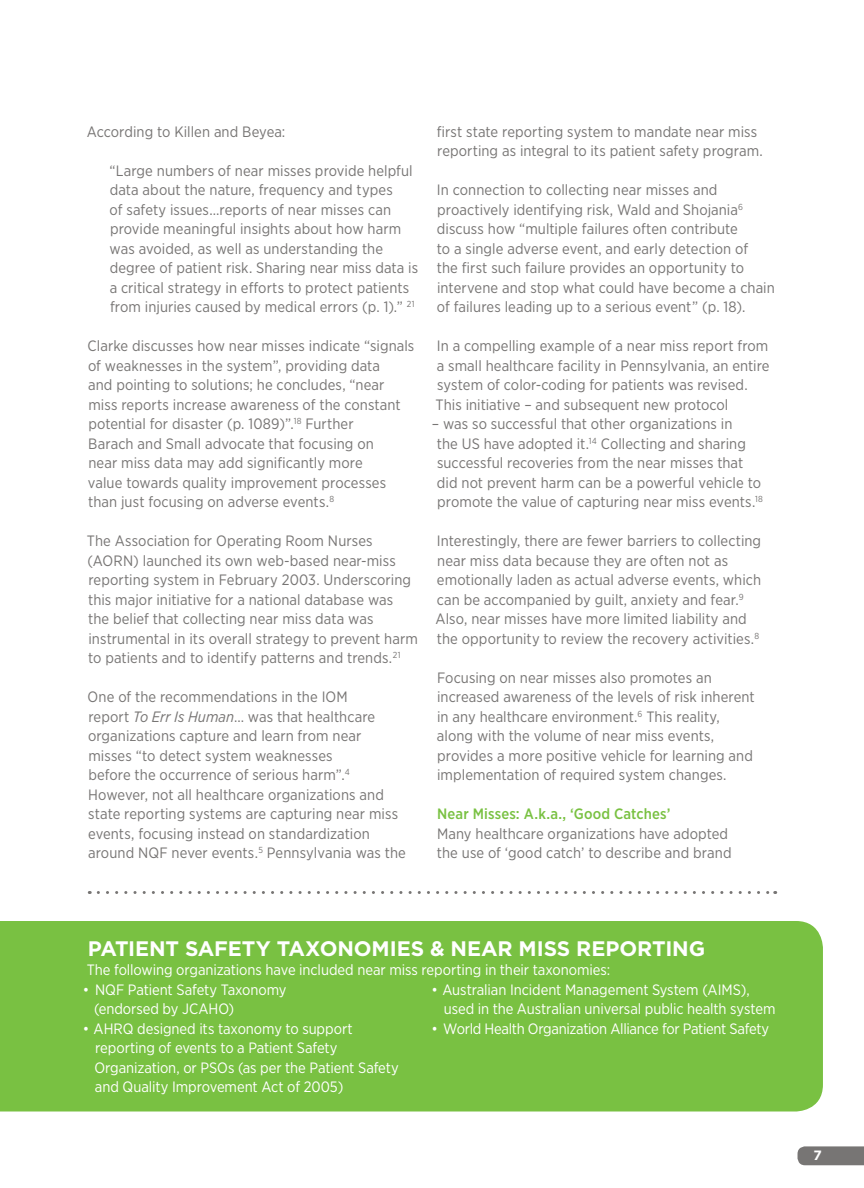
<style>
.page{position:relative;width:864px;height:1188px;background:#fff}
.page>*{position:absolute;margin:0;border:0;box-sizing:border-box;transform-origin:0 0}
.t1{font:700 21px "Gotham";letter-spacing:-.005em;color:#fff}
.t2{font:15px/19.5px "Gotham Narrow";letter-spacing:.005em;color:#777574}
.t3{font:15px/19.5px "Gotham Narrow";letter-spacing:-.005em;color:#fff}
.t4{font:15px "Gotham Narrow";letter-spacing:-.025em;color:#fff}
.t5{font:500 15px "Gotham Narrow";letter-spacing:.01em;color:#79c142}
.t6{font:700 13.5px "Gotham";color:#fff}
.s1{font-style:italic}
</style>
<div class="page">
<svg style="left:798px;top:1146px;width:66px;height:19px"></svg>
<div style="left:0;top:921px;width:823px;height:191px;background:#79c142"></div>
<svg style="left:98px;top:891px;width:678px;height:3px"></svg>
<p class="t2" style="left:87px;top:121px;width:200px">According to Killen and Beyea:</p>
<p class="t2" style="left:109px;top:160px;width:310px">“Large numbers of near misses provide helpful data about the nature, frequency and types<br>of safety issues…reports of near misses can provide meaningful insights about how harm was avoided, as well as understanding the degree of patient risk. Sharing near miss data is a critical strategy in efforts to protect patients from injuries caused by medical errors (p. 1).” <sup>21</sup></p>
<p class="t2" style="left:88px;top:336px;width:328px">Clarke discusses how near misses indicate “signals of weaknesses in the system”, providing data<br>and pointing to solutions; he concludes, “near miss reports increase awareness of the constant potential for disaster (p. 1089)”.<sup>18</sup> Further<br>Barach and Small advocate that focusing on<br>near miss data may add significantly more<br>value towards quality improvement processes than just focusing on adverse events.<sup>8</sup></p>
<p class="t2" style="left:87px;top:531px;width:333px">The Association for Operating Room Nurses (AORN) launched its own web-based near-miss reporting system in February 2003. Underscoring this major initiative for a national database was<br>the belief that collecting near miss data was instrumental in its overall strategy to prevent harm to patients and to identify patterns and trends.<sup>21</sup></p>
<p class="t2" style="left:88px;top:687px;width:320px">One of the recommendations in the IOM<br>report <span class="s1">To Err Is Human</span>… was that healthcare organizations capture and learn from near misses “to detect system weaknesses<br>before the occurrence of serious harm”.<sup>4<br></sup>However, not all healthcare organizations and state reporting systems are capturing near miss events, focusing instead on standardization around NQF never events.<sup>5</sup> Pennsylvania was the</p>
<p class="t2" style="left:437px;top:121px;width:328px">first state reporting system to mandate near miss reporting as integral to its patient safety program.</p>
<p class="t2" style="left:437px;top:180px;width:340px">In connection to collecting near misses and proactively identifying risk, Wald and Shojania<sup>6 </sup>discuss how “multiple failures often contribute<br>to a single adverse event, and early detection of<br>the first such failure provides an opportunity to intervene and stop what could have become a chain of failures leading up to a serious event” (p. 18).</p>
<p class="t2" style="left:436px;top:336px;width:336px">In a compelling example of a near miss report from a small healthcare facility in Pennsylvania, an entire system of color-coding for patients was revised.<br>This initiative – and subsequent new protocol</p>
<p class="t2" style="left:437px;top:414px;width:328px;text-indent:-5px">– was so successful that other organizations in<br>the US have adopted it.<sup>14</sup> Collecting and sharing successful recoveries from the near misses that did not prevent harm can be a powerful vehicle to promote the value of capturing near miss events.<sup>18</sup></p>
<p class="t2" style="left:436px;top:531px;width:327px">Interestingly, there are fewer barriers to collecting near miss data because they are often not as emotionally laden as actual adverse events, which can be accompanied by guilt, anxiety and fear.<sup>9<br></sup>Also, near misses have more limited liability and the opportunity to review the recovery activities.<sup>8</sup></p>
<p class="t2" style="left:437px;top:667px;width:319px">Focusing on near misses also promotes an increased awareness of the levels of risk inherent in any healthcare environment.<sup>6</sup> This reality, along with the volume of near miss events, provides a more positive vehicle for learning and implementation of required system changes.</p>
<p class="t5" style="left:437px;top:804px;width:235px">Near Misses: A.k.a., ‘Good Catches’</p>
<p class="t2" style="left:437px;top:823px;width:296px">Many healthcare organizations have adopted the use of ‘good catch’ to describe and brand</p>
<h1 class="t1" style="left:88px;top:936px;width:113px">PATIENT SAFET</h1>
<h1 class="t1" style="left:256px;top:936px;width:211px">Y TAXONOMIES &amp; NEAR</h1>
<h1 class="t1" style="left:519px;top:936px;width:89px">M ISS REPORT</h1>
<h1 class="t1" style="left:665px;top:936px;width:39px">ING</h1>
<p class="t3" style="left:87px;top:960px;width:525px">The following organizations have included near miss reporting in their taxonomies:</p>
<p class="t3" style="left:94px;top:979px;width:194px;text-indent:-11px">• NQF Patient Safety Taxonomy (endorsed by JCAHO)</p>
<p class="t3" style="left:94px;top:1018px;width:306px;text-indent:-12px">• AHRQ designed its taxonomy to support reporting of events to a Patient Safety Organization, or PSOs (as per the Patient Safety and Quality Improvement Act of 2005)</p>
<p class="t3" style="left:444px;top:979px;width:333px;text-indent:-12px">• Australian Incident Management System (AIMS), used in the Australian universal public health system</p>
<p class="t4" style="left:432px;top:1019px;width:339px">• World Health Organization Alliance for Patient Safety</p>
<p class="t6" style="left:813px;top:1147px;width:10px">7</p>
</div>
